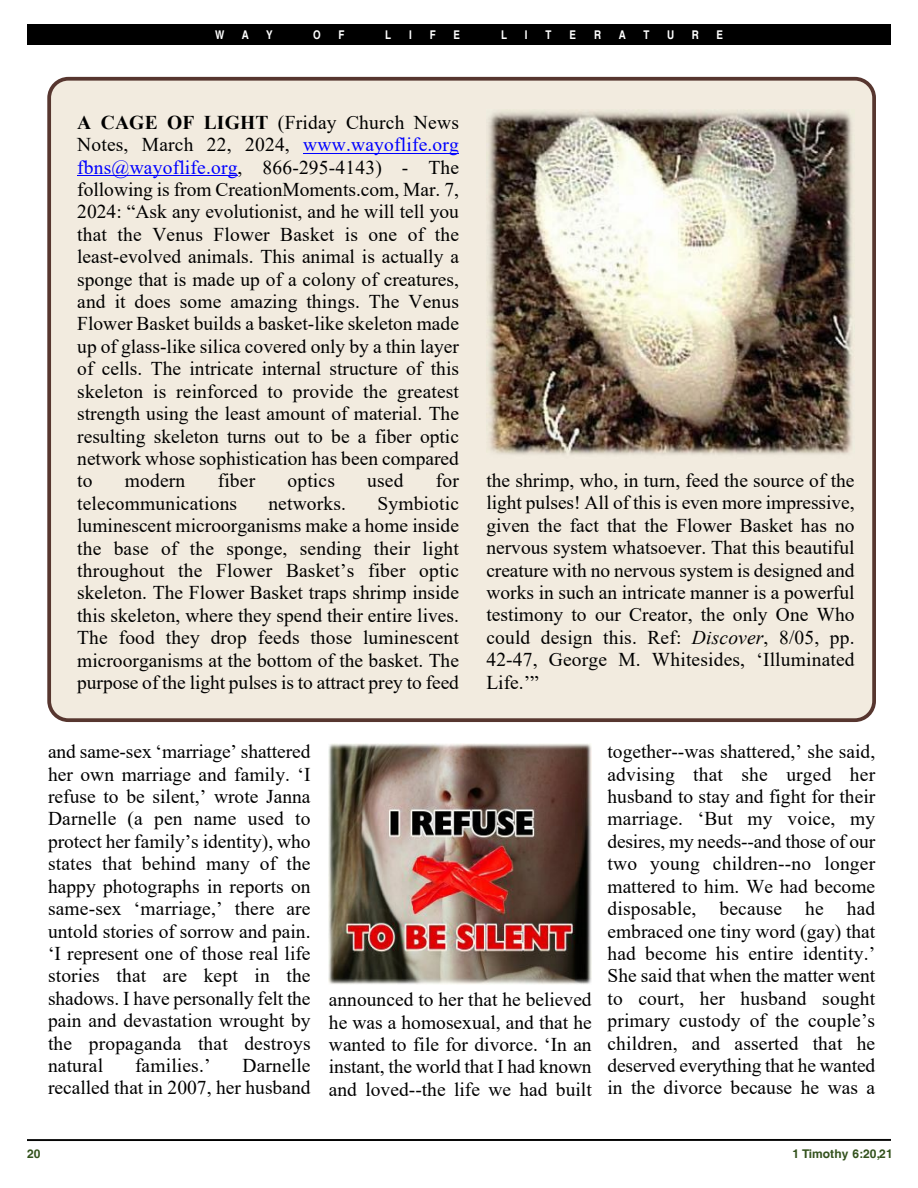
<style>
.page{position:relative;width:918px;height:1188px;background:#fff}
.page>*{position:absolute;margin:0;border:0;box-sizing:border-box;transform-origin:0 0}
.t1{font:19.5px/22.4px "Times New Roman";color:#000;text-align:justify}
.t2{font:700 condensed 12px "Helvetica";color:#fff}
.t3{font:700 12px "Helvetica";letter-spacing:.01em;color:#33521d}
.s1{font-weight:700}
.s2{color:#00f}
.s3{font-style:italic}
</style>
<div class="page">
<hr style="left:27px;top:1140px;width:864px;height:1px;background:#000">
<div style="left:27px;top:24px;width:864px;height:21px;background:#000"></div>
<hr style="left:27px;top:1139px;width:864px;height:1px;background:#000">
<div style="left:47px;top:77px;width:829px;height:645px;background:#f2ebdf;border:4px solid #57362f;border-radius:19px"></div>
<img style="left:487px;top:110px;width:366px;height:345px">
<hr style="left:303px;top:153px;width:156px;height:1px;background:#00f">
<hr style="left:77px;top:175px;width:161px;height:1px;background:#00f">
<img style="left:329px;top:743px;width:263px;height:241px">
<p class="t2" style="left:215px;top:30px;width:11px">W</p>
<p class="t2" style="left:242px;top:30px;width:9px">A</p>
<p class="t2" style="left:266px;top:30px;width:8px">Y</p>
<p class="t2" style="left:313px;top:30px;width:9px">O</p>
<p class="t2" style="left:338px;top:30px;width:8px">F</p>
<p class="t2" style="left:385px;top:30px;width:8px">L</p>
<p class="t2" style="left:409px;top:30px;width:4px">I</p>
<p class="t2" style="left:430px;top:30px;width:8px">F</p>
<p class="t2" style="left:454px;top:30px;width:8px">E</p>
<p class="t2" style="left:501px;top:30px;width:8px">L</p>
<p class="t2" style="left:525px;top:30px;width:4px">I</p>
<p class="t2" style="left:546px;top:30px;width:8px">T</p>
<p class="t2" style="left:569px;top:30px;width:8px">E</p>
<p class="t2" style="left:594px;top:30px;width:9px">R</p>
<p class="t2" style="left:619px;top:30px;width:9px">A</p>
<p class="t2" style="left:643px;top:30px;width:8px">T</p>
<p class="t2" style="left:667px;top:30px;width:9px">U</p>
<p class="t2" style="left:692px;top:30px;width:9px">R</p>
<p class="t2" style="left:717px;top:30px;width:8px">E</p>
<p class="t1" style="left:77px;top:113px;width:383px"><span class="s1">A CAGE OF LIGHT</span> (Friday Church News Notes, March 22, 2024, <span class="s2">www.wayoflife.org fbns@wayoflife.org</span>, 866-295-4143) - The following is from CreationMoments.com, Mar. 7, 2024: “Ask any evolutionist, and he will tell you that the Venus Flower Basket is one of the least-evolved animals. This animal is actually a sponge that is made up of a colony of creatures, and it does some amazing things. The Venus Flower Basket builds a basket-like skeleton made up of glass-like silica covered only by a thin layer of cells. The intricate internal structure of this skeleton is reinforced to provide the greatest strength using the least amount of material. The resulting skeleton turns out to be a fiber optic network whose sophistication has been compared to</p>
<p class="t1" style="left:125px;top:472px;width:62px">modern</p>
<p class="t1" style="left:218px;top:472px;width:39px">fiber</p>
<p class="t1" style="left:288px;top:472px;width:49px">optics</p>
<p class="t1" style="left:367px;top:472px;width:38px">used</p>
<p class="t1" style="left:436px;top:472px;width:25px">for</p>
<p class="t1" style="left:77px;top:494px;width:161px">telecommunications</p>
<p class="t1" style="left:268px;top:494px;width:79px">networks.</p>
<p class="t1" style="left:77px;top:494px;width:383px;text-indent:300px">Symbiotic luminescent microorganisms make a home inside the base of the sponge, sending their light throughout the Flower Basket’s fiber optic skeleton. The Flower Basket traps shrimp inside this skeleton, where they spend their entire lives.<br>The food they drop feeds those luminescent microorganisms at the bottom of the basket. The purpose of the light pulses is to attract prey to feed</p>
<p class="t1" style="left:486px;top:471px;width:370px">the shrimp, who, in turn, feed the source of the light pulses! All of this is even more impressive, given the fact that the Flower Basket has no nervous system whatsoever. That this beautiful creature with no nervous system is designed and works in such an intricate manner is a powerful testimony to our Creator, the only One Who could design this. Ref: <span class="s3">Discover</span>, 8/05, pp.<br>42-47, George M. Whitesides, ‘Illuminated Life.’”</p>
<p class="t1" style="left:48px;top:742px;width:264px">and same-sex ‘marriage’ shattered her own marriage and family. ‘I refuse to be silent,’ wrote Janna Darnelle (a pen name used to protect her family’s identity), who states that behind many of the happy photographs in reports on same-sex ‘marriage,’ there are untold stories of sorrow and pain. ‘I represent one of those real life stories that are kept in the shadows. I have personally felt the pain and devastation wrought by the propaganda that destroys natural</p>
<p class="t1" style="left:48px;top:1056px;width:264px;text-align:right">Darnelle<br>recalled that in 2007, her husband</p>
<p class="t1" style="left:135px;top:1056px;width:77px">families.’</p>
<p class="t1" style="left:329px;top:990px;width:264px">announced to her that he believed he was a homosexual, and that he wanted to file for divorce. ‘In an instant, the world that I had known and loved--the life we had built</p>
<p class="t1" style="left:607px;top:742px;width:269px">together--was shattered,’ she said, advising that she urged her husband to stay and fight for their marriage. ‘But my voice, my desires, my needs--and those of our two young children--no longer mattered to him. We had become disposable, because he had embraced one tiny word (gay) that had become his entire identity.’ She said that when the matter went to court, her husband sought primary custody of the couple’s children, and asserted that he deserved everything that he wanted in the divorce because he was a</p>
<p class="t3" style="left:27px;top:1149px;width:15px">20</p>
<p class="t3" style="left:792px;top:1149px;width:102px">1 Timothy 6:20,21</p>
</div>
